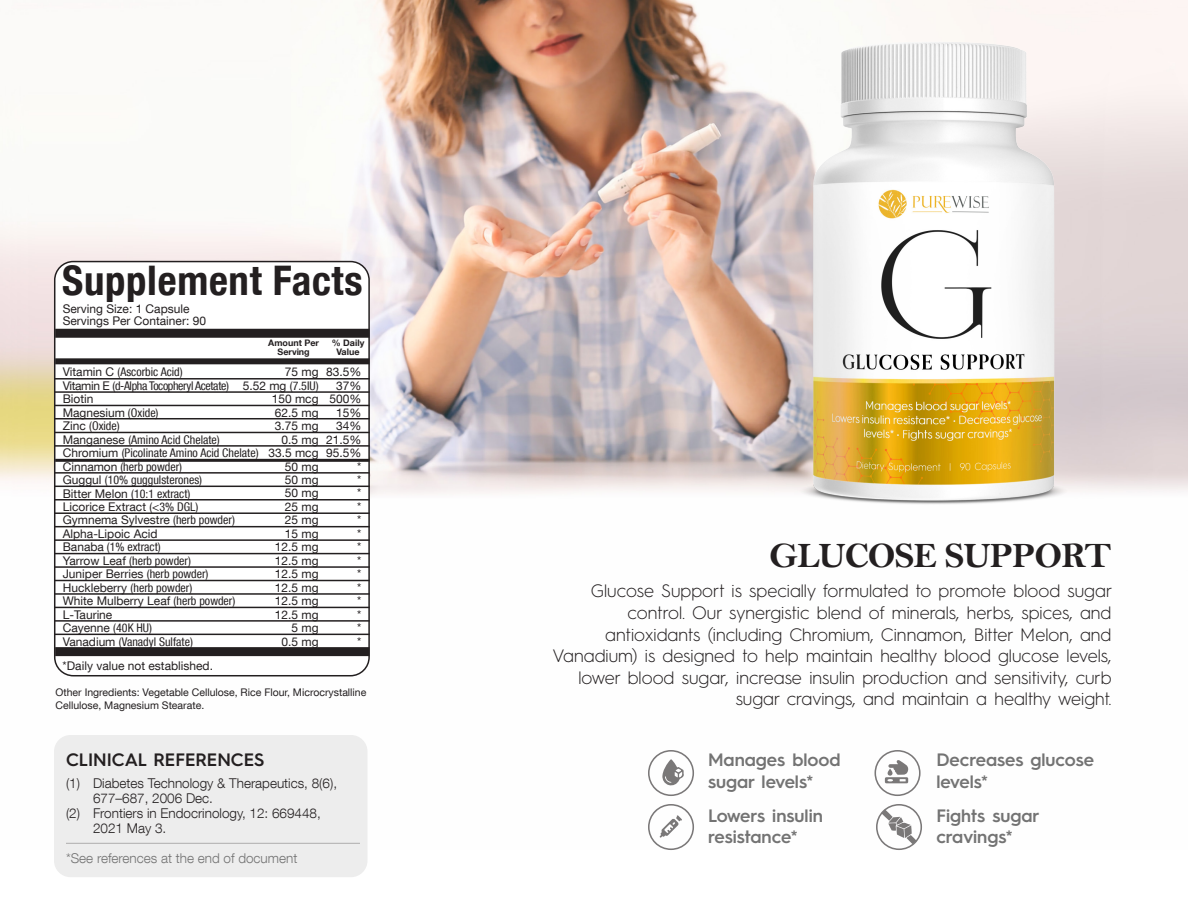
<style>
.page{position:relative;width:1188px;height:918px;background:#fff}
.page>*{position:absolute;margin:0;border:0;box-sizing:border-box;transform-origin:0 0}
.t1{font:700 condensed 40.8px "Helvetica Neue LT Com";letter-spacing:.015em;color:#231f20}
.t2{font:36px "Bell MT Bold";letter-spacing:-.025em;color:#231f20}
.t3{font:300 18px/21.6px "Hurme Geometric Sans 3";color:#231f20;text-align:right}
.t4{font:600 18px/21.6px "Hurme Geometric Sans 3";color:#737373}
.t5{font:600 18px "Hurme Geometric Sans 3";color:#231f20}
.t6{font:300 13.5px/15px "Helvetica Neue LT Com";color:#231f20}
.t7{font:300 13.5px "Helvetica Neue LT Com";color:#737373}
.t8{font:condensed 12px/13.5px "Helvetica Neue LT Com";color:#231f20}
.t9{font:12px/13.5px "Helvetica Neue LT Com";color:#231f20;text-align:right}
.t10{font:10.5px/12.6px "Helvetica Neue LT Com";color:#231f20}
.t11{font:700 9px/9px "Helvetica Neue LT Com";color:#231f20;text-align:center}
.s1{font-stretch:normal}
.s2{font-stretch:condensed}
</style>
<div class="page">
<img style="left:0;top:0;width:1188px;height:876px">
<img style="left:784px;top:20px;width:302px;height:498px">
<svg style="left:648px;top:750px;width:46px;height:46px"></svg>
<svg style="left:648px;top:804px;width:46px;height:46px"></svg>
<svg style="left:874px;top:750px;width:47px;height:46px"></svg>
<svg style="left:876px;top:804px;width:46px;height:46px"></svg>
<div style="left:55px;top:262px;width:314px;height:414px;background:#fff;border-radius:19px"></div>
<div style="left:55px;top:329px;width:315px;height:9px;background:#231f20"></div>
<div style="left:55px;top:647px;width:315px;height:9px;background:#231f20"></div>
<div style="left:55px;top:358px;width:315px;height:6px;background:#231f20"></div>
<hr style="left:55px;top:459px;width:315px;height:3px;background:#231f20">
<hr style="left:55px;top:378px;width:315px;height:2px;background:#231f20">
<hr style="left:55px;top:391px;width:315px;height:2px;background:#231f20">
<hr style="left:55px;top:405px;width:315px;height:1px;background:#231f20">
<hr style="left:55px;top:418px;width:315px;height:1px;background:#231f20">
<hr style="left:55px;top:432px;width:315px;height:1px;background:#231f20">
<hr style="left:55px;top:445px;width:315px;height:2px;background:#231f20">
<hr style="left:55px;top:472px;width:315px;height:2px;background:#231f20">
<hr style="left:55px;top:486px;width:315px;height:1px;background:#231f20">
<hr style="left:55px;top:499px;width:315px;height:2px;background:#231f20">
<hr style="left:55px;top:512px;width:315px;height:2px;background:#231f20">
<hr style="left:55px;top:526px;width:315px;height:1px;background:#231f20">
<hr style="left:55px;top:539px;width:315px;height:2px;background:#231f20">
<hr style="left:55px;top:553px;width:315px;height:1px;background:#231f20">
<hr style="left:55px;top:566px;width:315px;height:2px;background:#231f20">
<hr style="left:55px;top:580px;width:315px;height:1px;background:#231f20">
<hr style="left:55px;top:593px;width:315px;height:2px;background:#231f20">
<hr style="left:55px;top:607px;width:315px;height:1px;background:#231f20">
<hr style="left:55px;top:620px;width:315px;height:2px;background:#231f20">
<hr style="left:55px;top:634px;width:315px;height:1px;background:#231f20">
<div style="left:54px;top:735px;width:314px;height:142px;background:#ededed;border-radius:16px"></div>
<hr style="left:66px;top:843px;width:294px;height:1px;background:#231f20">
<p class="t1" style="left:62px;top:256px;width:302px">Supplement Facts</p>
<p class="t9" style="left:63px;top:303px;width:145px;line-height:12px;text-align:left">Serving Size: 1 Capsule<br>Servings Per Container: 90</p>
<p class="t11" style="left:268px;top:338px;width:52px">Amount Per<br>Serving</p>
<p class="t11" style="left:332px;top:338px;width:34px">% Daily<br>Value</p>
<p class="t8" style="left:63px;top:365px;width:197px"><span class="s1">Vitamin C</span> (Ascorbic Acid)<br><span class="s1">Vitamin E</span> (d-Alpha Tocopheryl Acetate)<br><span class="s1">Biotin<br>Magnesium</span> (Oxide)<br><span class="s1">Zinc</span> (Oxide)<br><span class="s1">Manganese</span> (Amino Acid Chelate)<br><span class="s1">Chromium</span> (Picolinate Amino Acid Chelate)<br><span class="s1">Cinnamon</span> (herb powder)<br><span class="s1">Guggul</span> (10% guggulsterones)<br><span class="s1">Bitter Melon</span> (10:1 extract)<br><span class="s1">Licorice Extract</span> (&lt;3% DGL)<br><span class="s1">Gymnema Sylvestre</span> (herb powder)<br><span class="s1">Alpha-Lipoic Acid<br>Banaba</span> (1% extract)<br><span class="s1">Yarrow Leaf</span> (herb powder)<br><span class="s1">Juniper Berries</span> (herb powder)<br><span class="s1">Huckleberry</span> (herb powder)<br><span class="s1">White Mulberry Leaf</span> (herb powder)<br><span class="s1">L-Taurine<br>Cayenne</span> (40K HU)<br><span class="s1">Vanadium</span> (Vanadyl Sulfate)</p>
<p class="t9" style="left:63px;top:659px;width:152px">*Daily value not established.</p>
<p class="t9" style="left:243px;top:365px;width:77px">75 mg<br>5.52 mg <span class="s2">(7.5IU)<br></span>150 mcg<br>62.5 mg<br>3.75 mg<br>0.5 mg<br>33.5 mcg<br>50 mg<br>50 mg<br>50 mg<br>25 mg<br>25 mg<br>15 mg<br>12.5 mg<br>12.5 mg<br>12.5 mg<br>12.5 mg<br>12.5 mg<br>12.5 mg<br>5 mg<br>0.5 mg</p>
<p class="t9" style="left:326px;top:365px;width:37px">83.5%<br>37%<br>500%<br>15%<br>34%<br>21.5%<br>95.5% *<br>*<br>*<br>*<br>*<br>*<br>*<br>*<br>*<br>*<br>*<br>*<br>*<br>*</p>
<p class="t10" style="left:56px;top:686px;width:312px">Other Ingredients: Vegetable Cellulose, Rice Flour, Microcrystalline<br>Cellulose, Magnesium Stearate.</p>
<p class="t5" style="left:66px;top:748px;width:200px">CLINICAL REFERENCES</p>
<p class="t6" style="left:93px;top:776px;width:246px;text-indent:-27px">(1) Diabetes Technology &amp; Therapeutics, 8(6),<br>677–687, 2006 Dec.</p>
<p class="t6" style="left:93px;top:806px;width:229px;text-indent:-27px">(2) Frontiers in Endocrinology, 12: 669448,<br>2021 May 3.</p>
<p class="t7" style="left:66px;top:850px;width:233px">*See references at the end of document</p>
<p class="t2" style="left:769px;top:534px;width:344px">GLUCOSE SUPPORT</p>
<p class="t3" style="left:553px;top:579px;width:561px">Glucose Support is specially formulated to promote blood sugar control. Our synergistic blend of minerals, herbs, spices, and antioxidants (including Chromium, Cinnamon, Bitter Melon, and Vanadium) is designed to help maintain healthy blood glucose levels, lower blood sugar, increase insulin production and sensitivity, curb sugar cravings, and maintain a healthy weight.</p>
<p class="t4" style="left:708px;top:748px;width:134px">Manages blood sugar levels*</p>
<p class="t4" style="left:708px;top:803px;width:116px">Lowers insulin resistance*</p>
<p class="t4" style="left:936px;top:748px;width:159px">Decreases glucose levels*</p>
<p class="t4" style="left:936px;top:803px;width:105px">Fights sugar cravings*</p>
</div>
